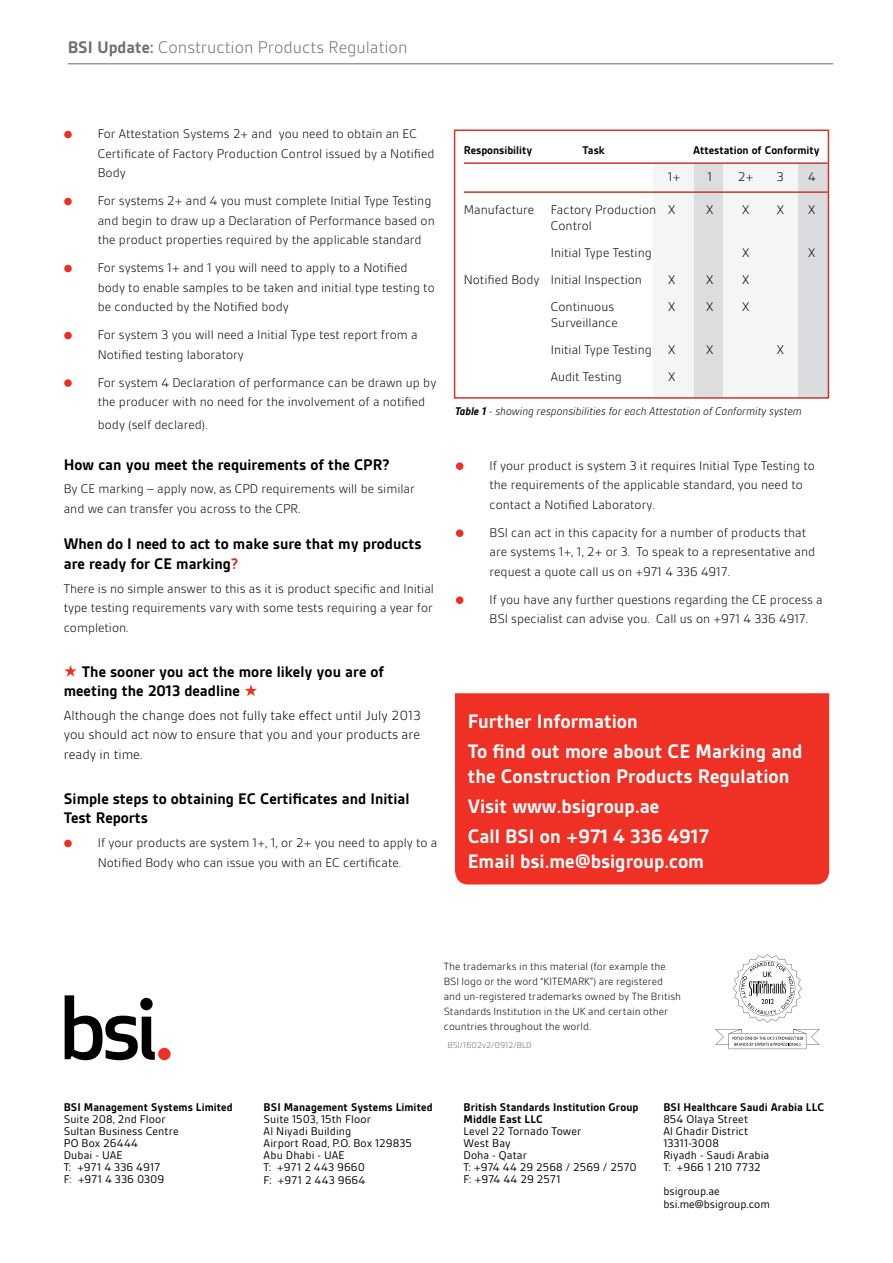
<style>
.page{position:relative;width:893px;height:1263px;background:#fff}
.page>*{position:absolute;margin:0;border:0;box-sizing:border-box;transform-origin:0 0}
.t1{font:700 21px/29.7px "BSI Gesta";color:#fff}
.t2{font:300 18px "BSI Gesta";color:#6d6e71}
.t3{font:700 16.5px/19.5px "BSI Gesta";color:#000}
.t4{font:300 14.25px/19.5px "BSI Gesta";color:#000;text-align:justify}
.t5{font:300 13.5px/19.5px "BSI Gesta";color:#000}
.t6{font:12px/12px "BSI Gesta";letter-spacing:.005em;color:#000}
.t7{font:700 12px/12px "BSI Gesta";letter-spacing:.005em;color:#000}
.t8{font:italic 300 12px "BSI Gesta";color:#000}
.t9{font:300 11.25px/15px "BSI Gesta";letter-spacing:.005em;color:#000}
.t10{font:300 9px "BSI Gesta";color:#636466}
.s1{font-weight:700}
.s2{color:#ca352c}
</style>
<div class="page">
<div style="left:455px;top:693px;width:374px;height:191px;background:#ee3124"></div>
<div style="left:653px;top:164px;width:164px;height:234px;background:#f4f5f5"></div>
<div style="left:694px;top:164px;width:29px;height:233px;background:#dcddde"></div>
<div style="left:799px;top:164px;width:30px;height:234px;background:#dbdcdd"></div>
<hr style="left:68px;top:63px;width:765px;height:1px;background:#6d6e71">
<svg style="left:715px;top:1029px;width:104px;height:20px"></svg>
<svg style="left:733px;top:954px;width:69px;height:68px"></svg>
<hr style="left:464px;top:162px;width:364px;height:2px;background:#ca352c">
<hr style="left:464px;top:191px;width:364px;height:2px;background:#ca352c">
<div style="left:454px;top:130px;width:375px;height:269px;border:2px solid #ca352c"></div>
<svg style="left:64px;top:131px;width:8px;height:7px"></svg>
<svg style="left:64px;top:198px;width:8px;height:7px"></svg>
<svg style="left:64px;top:265px;width:8px;height:7px"></svg>
<svg style="left:64px;top:332px;width:8px;height:7px"></svg>
<svg style="left:64px;top:379px;width:8px;height:8px"></svg>
<svg style="left:64px;top:665px;width:13px;height:12px"></svg>
<svg style="left:245px;top:684px;width:12px;height:12px"></svg>
<svg style="left:64px;top:840px;width:8px;height:7px"></svg>
<svg style="left:456px;top:462px;width:7px;height:8px"></svg>
<svg style="left:456px;top:529px;width:7px;height:8px"></svg>
<svg style="left:456px;top:596px;width:7px;height:8px"></svg>
<svg style="left:65px;top:995px;width:90px;height:65px"></svg>
<div style="left:158px;top:1048px;width:13px;height:12px;background:#ee3124;border-radius:50%"></div>
<h2 class="t2" style="left:68px;top:38px;width:341px"><span class="s1">BSI Update:</span> Construction Products Regulation</h2>
<p class="t5" style="left:98px;top:124px;width:338px">For Attestation Systems 2+ and you need to obtain an EC<br>Certificate of Factory Production Control issued by a Notified<br>Body</p>
<p class="t5" style="left:98px;top:191px;width:338px">For systems 2+ and 4 you must complete Initial Type Testing and begin to draw up a Declaration of Performance based on the product properties required by the applicable standard</p>
<p class="t5" style="left:98px;top:258px;width:338px">For systems 1+ and 1 you will need to apply to a Notified body to enable samples to be taken and initial type testing to be conducted by the Notified body</p>
<p class="t5" style="left:98px;top:325px;width:321px">For system 3 you will need a Initial Type test report from a<br>Notified testing laboratory</p>
<p class="t5" style="left:98px;top:373px;width:340px">For system 4 Declaration of performance can be drawn up by the producer with no need for the involvement of a notified</p>
<p class="t5" style="left:98px;top:415px;width:111px">body (self declared).</p>
<p class="t3" style="left:64px;top:454px;width:328px">How can you meet the requirements of the CPR?</p>
<p class="t5" style="left:64px;top:479px;width:352px">By CE marking – apply now, as CPD requirements will be similar and we can transfer you across to the CPR.</p>
<p class="t3" style="left:64px;top:534px;width:359px">When do I need to act to make sure that my products are ready for CE marking<span class="s2">?</span></p>
<p class="t5" style="left:64px;top:579px;width:372px;text-align:justify">There is no simple answer to this as it is product specific and Initial type testing requirements vary with some tests requiring a year for completion.</p>
<p class="t3" style="left:64px;top:661px;width:322px;text-indent:18px">The sooner you act the more likely you are of meeting the 2013 deadline</p>
<p class="t4" style="left:64px;top:706px;width:358px">Although the change does not fully take effect until July 2013 you should act now to ensure that you and your products are ready in time.</p>
<p class="t3" style="left:64px;top:789px;width:347px">Simple steps to obtaining EC Certificates and Initial<br>Test Reports</p>
<p class="t5" style="left:98px;top:833px;width:341px">If your products are system 1+, 1, or 2+ you need to apply to a<br>Notified Body who can issue you with an EC certificate.</p>
<p class="t7" style="left:464px;top:144px;width:70px">Responsibility</p>
<p class="t7" style="left:582px;top:144px;width:24px">Task</p>
<p class="t7" style="left:693px;top:144px;width:128px">Attestation of Conformity</p>
<p class="t5" style="left:668px;top:167px;width:14px">1+</p>
<p class="t5" style="left:707px;top:167px;width:6px">1</p>
<p class="t5" style="left:738px;top:167px;width:17px">2+</p>
<p class="t5" style="left:777px;top:167px;width:8px">3</p>
<p class="t5" style="left:808px;top:167px;width:9px">4</p>
<p class="t5" style="left:464px;top:200px;width:213px">Manufacture Factory Production X</p>
<p class="t5" style="left:706px;top:200px;width:9px">X</p>
<p class="t5" style="left:742px;top:200px;width:9px">X</p>
<p class="t5" style="left:776px;top:200px;width:9px">X</p>
<p class="t5" style="left:808px;top:200px;width:9px">X</p>
<p class="t5" style="left:551px;top:212px;width:102px;line-height:26.8px">Control<br>Initial Type Testing</p>
<p class="t5" style="left:742px;top:243px;width:9px">X</p>
<p class="t5" style="left:808px;top:243px;width:9px">X</p>
<p class="t5" style="left:464px;top:270px;width:180px">Notified Body Initial Inspection</p>
<p class="t5" style="left:668px;top:270px;width:9px">X</p>
<p class="t5" style="left:706px;top:270px;width:9px">X</p>
<p class="t5" style="left:742px;top:270px;width:9px">X</p>
<p class="t5" style="left:551px;top:297px;width:65px">Continuous</p>
<p class="t5" style="left:668px;top:297px;width:9px">X</p>
<p class="t5" style="left:706px;top:297px;width:9px">X</p>
<p class="t5" style="left:742px;top:297px;width:9px">X</p>
<p class="t5" style="left:551px;top:309px;width:126px;line-height:26.8px">Surveillance<br>Initial Type Testing X</p>
<p class="t5" style="left:706px;top:340px;width:9px">X</p>
<p class="t5" style="left:776px;top:340px;width:9px">X</p>
<p class="t5" style="left:551px;top:366px;width:73px">Audit Testing</p>
<p class="t5" style="left:668px;top:366px;width:9px">X</p>
<p class="t8" style="left:455px;top:405px;width:348px"><span class="s1">Table 1</span> - showing responsibilities for each Attestation of Conformity system</p>
<p class="t5" style="left:489px;top:456px;width:327px">If your product is system 3 it requires Initial Type Testing to the requirements of the applicable standard, you need to contact a Notified Laboratory.</p>
<p class="t5" style="left:489px;top:523px;width:327px">BSI can act in this capacity for a number of products that are systems 1+, 1, 2+ or 3. To speak to a representative and request a quote call us on +971 4 336 4917.</p>
<p class="t5" style="left:489px;top:590px;width:335px">If you have any further questions regarding the CE process a<br>BSI specialist can advise you. Call us on +971 4 336 4917.</p>
<h1 class="t1" style="left:468px;top:706px;width:336px">Further Information<br>To find out more about CE Marking and</h1>
<h1 class="t1" style="left:468px;top:762px;width:323px">the Construction Products Regulation<br>Visit www.bsigroup.ae<br>Call BSI on +971 4 336 4917</h1>
<h1 class="t1" style="left:468px;top:846px;width:238px">Email bsi.me@bsigroup.com</h1>
<p class="t9" style="left:444px;top:959px;width:239px">The trademarks in this material (for example the BSI logo or the word “KITEMARK”) are registered and un-registered trademarks owned by The British Standards Institution in the UK and certain other countries throughout the world.</p>
<p class="t7" style="left:64px;top:1101px;width:170px">BSI Management Systems Limited</p>
<p class="t6" style="left:64px;top:1113px;width:116px">Suite 208, 2nd Floor<br>Sultan Business Centre<br>PO Box 26444<br>Dubai - UAE<br>T: +971 4 336 4917<br>F: +971 4 336 0309</p>
<p class="t10" style="left:447px;top:1041px;width:86px">BSI/1602v2/0912/BLD</p>
<p class="t7" style="left:264px;top:1101px;width:170px">BSI Management Systems Limited</p>
<p class="t6" style="left:264px;top:1113px;width:150px">Suite 1503, 15th Floor<br>Al Niyadi Building<br>Airport Road, P.O. Box 129835<br>Abu Dhabi - UAE<br>T: +971 2 443 9660<br>F: +971 2 443 9664</p>
<p class="t7" style="left:463px;top:1101px;width:176px">British Standards Institution Group<br>Middle East LLC</p>
<p class="t6" style="left:463px;top:1125px;width:175px">Level 22 Tornado Tower<br>West Bay<br>Doha - Qatar<br>T: +974 44 29 2568 / 2569 / 2570<br>F: +974 44 29 2571</p>
<p class="t7" style="left:663px;top:1101px;width:162px">BSI Healthcare Saudi Arabia LLC</p>
<p class="t6" style="left:663px;top:1113px;width:108px">854 Olaya Street<br>Al Ghadir District<br>13311-3008<br>Riyadh - Saudi Arabia<br>T: +966 1 210 7732</p>
<p class="t6" style="left:663px;top:1184px;width:108px;line-height:13.5px">bsigroup.ae bsi.me@bsigroup.com</p>
</div>
